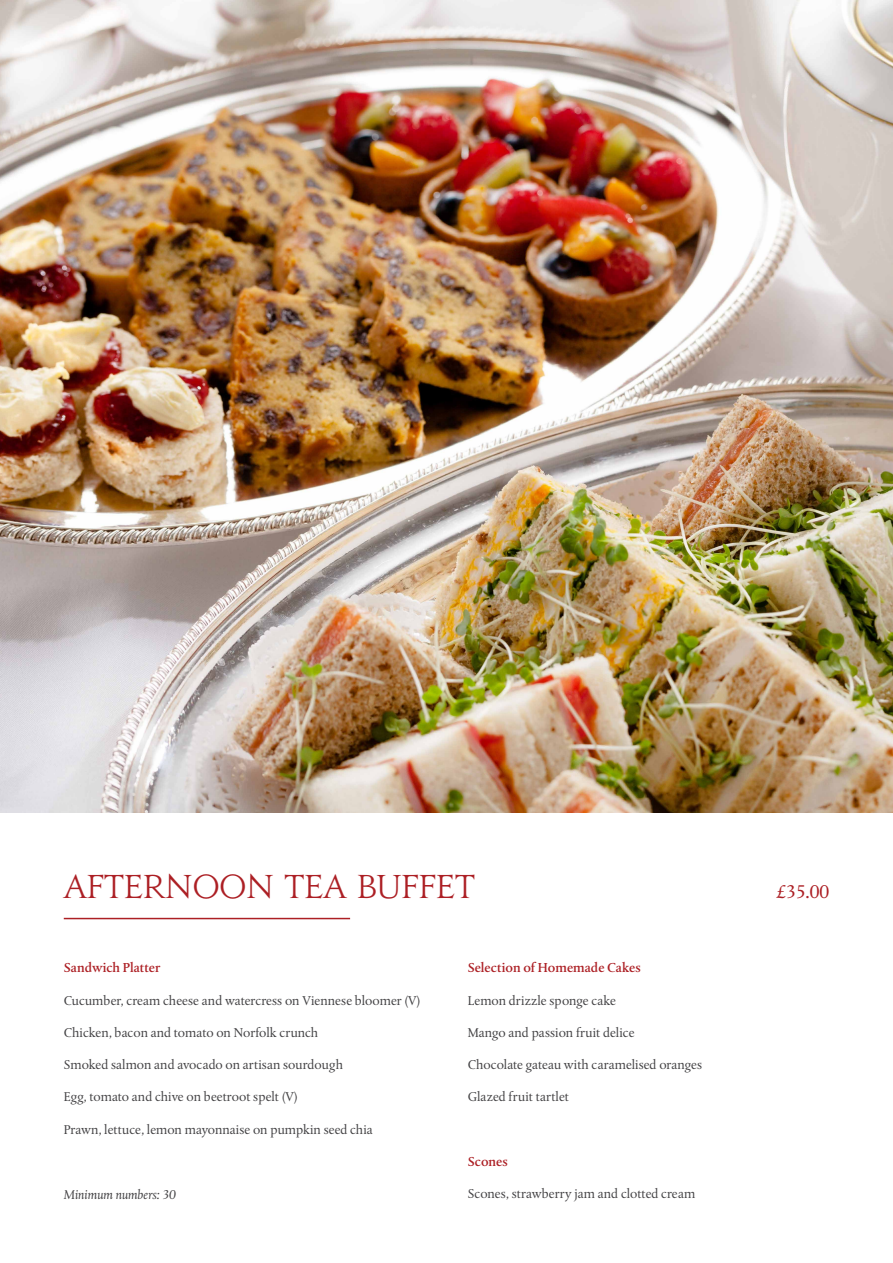
<style>
.page{position:relative;width:893px;height:1263px;background:#fff}
.page>*{position:absolute;margin:0;border:0;box-sizing:border-box;transform-origin:0 0}
.t1{font:30px "Jupiter Pro";color:#ac1f24}
.t2{font:19.5px "Albertina MT Pro";color:#ac1f24}
.t3{font:13.5px "Albertina MT Pro";color:#414042}
.t4{font:500 13.5px "Albertina MT Pro";color:#ac1f24}
.t5{font:italic 13.5px "Albertina MT Pro";color:#414042}
</style>
<div class="page">
<img style="left:0;top:0;width:893px;height:813px">
<svg style="left:64px;top:918px;width:286px;height:1px"></svg>
<h1 class="t1" style="left:64px;top:863px;width:413px">AFTERNOON TEA BUFFET</h1>
<h2 class="t2" style="left:776px;top:881px;width:54px">£35.00</h2>
<p class="t4" style="left:64px;top:960px;width:98px">Sandwich Platter</p>
<p class="t3" style="left:64px;top:992px;width:358px">Cucumber, cream cheese and watercress on Viennese bloomer (V)</p>
<p class="t3" style="left:64px;top:1025px;width:256px">Chicken, bacon and tomato on Norfolk crunch</p>
<p class="t3" style="left:64px;top:1057px;width:281px">Smoked salmon and avocado on artisan sourdough</p>
<p class="t3" style="left:64px;top:1089px;width:236px">Egg, tomato and chive on beetroot spelt (V)</p>
<p class="t3" style="left:64px;top:1121px;width:311px">Prawn, lettuce, lemon mayonnaise on pumpkin seed chia</p>
<p class="t4" style="left:468px;top:960px;width:175px">Selection of Homemade Cakes</p>
<p class="t3" style="left:468px;top:992px;width:150px">Lemon drizzle sponge cake</p>
<p class="t3" style="left:468px;top:1025px;width:168px">Mango and passion fruit delice</p>
<p class="t3" style="left:468px;top:1057px;width:236px">Chocolate gateau with caramelised oranges</p>
<p class="t3" style="left:468px;top:1089px;width:103px">Glazed fruit tartlet</p>
<p class="t4" style="left:468px;top:1153px;width:42px">Scones</p>
<p class="t5" style="left:64px;top:1187px;width:114px">Minimum numbers: 30</p>
<p class="t3" style="left:468px;top:1186px;width:229px">Scones, strawberry jam and clotted cream</p>
</div>
